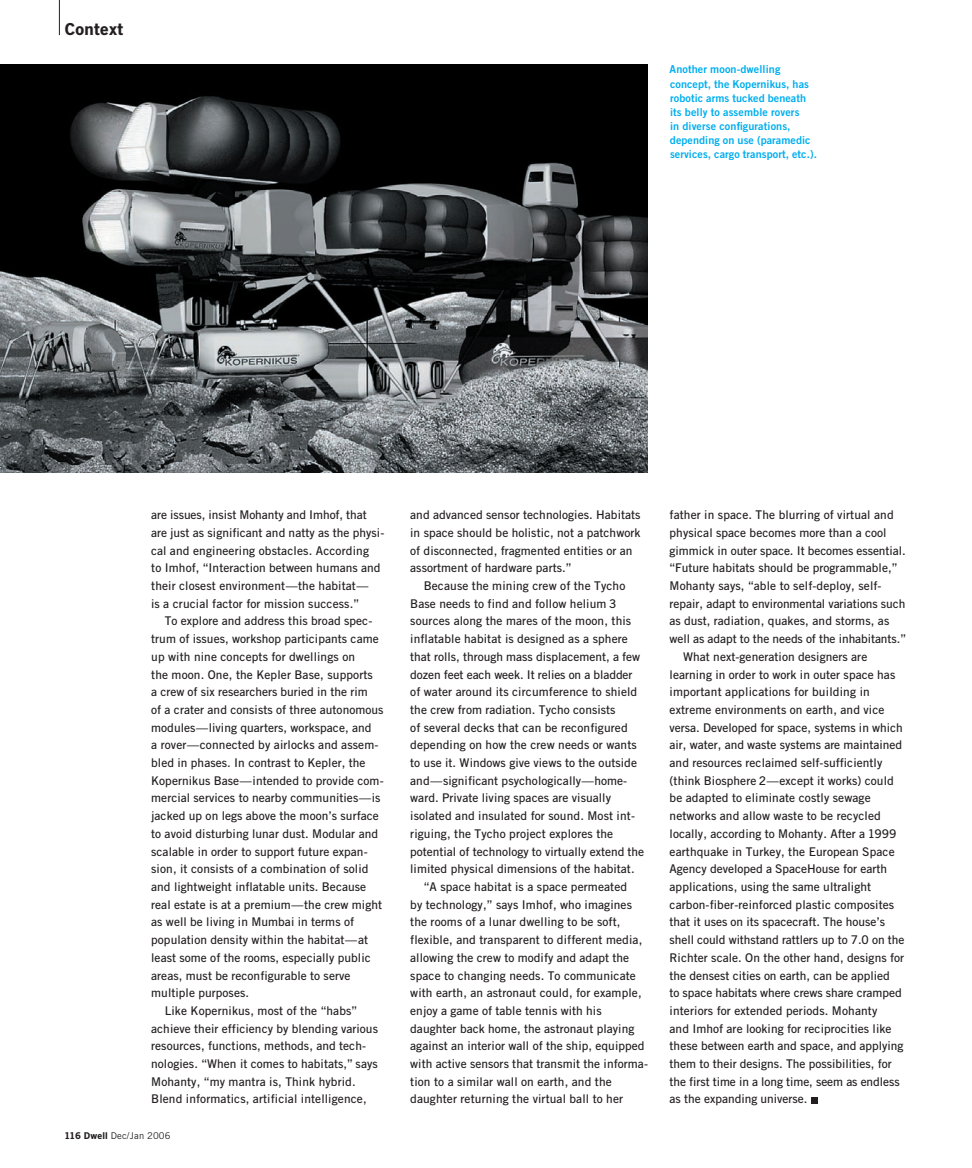
<style>
.page{position:relative;width:972px;height:1168px;background:#fff}
.page>*{position:absolute;margin:0;border:0;box-sizing:border-box;transform-origin:0 0}
.t1{font:800 16.5px "Dwell Gothic";letter-spacing:.015em;color:#231f20}
.t2{font:500 12px/17.7px "Dwell Gothic";letter-spacing:.005em;color:#231f20}
.t3{font:700 10.8px/14.1px "Dwell Gothic";letter-spacing:.005em;color:#00aeef}
.t4{font:9.3px "Dwell Gothic";letter-spacing:.02em;color:#231f20}
.s1{font-weight:800}
</style>
<div class="page">
<img style="left:0;top:65px;width:648px;height:408px">
<svg style="left:811px;top:1097px;width:6px;height:6px"></svg>
<hr style="left:59px;top:0;width:1px;height:35px;background:#231f20">
<h1 class="t1" style="left:65px;top:19px;width:60px">Context</h1>
<p class="t3" style="left:670px;top:62px;width:149px">Another moon-dwelling concept, the Kopernikus, has robotic arms tucked beneath its belly to assemble rovers<br>in diverse configurations, depending on use (paramedic services, cargo transport, etc.).</p>
<p class="t2" style="left:151px;top:506px;width:235px">are issues, insist Mohanty and Imhof, that are just as significant and natty as the physi&shy;cal and engineering obstacles. According<br>to Imhof, “Interaction between humans and their closest environment—the habitat—<br>is a crucial factor for mission success.”</p>
<p class="t2" style="left:165px;top:612px;width:209px">To explore and address this broad spec-</p>
<p class="t2" style="left:151px;top:630px;width:229px">trum of issues, workshop participants came</p>
<p class="t2" style="left:151px;top:647px;width:205px">up with nine concepts for dwellings on</p>
<p class="t2" style="left:151px;top:665px;width:223px">the moon. One, the Kepler Base, supports</p>
<p class="t2" style="left:151px;top:683px;width:218px">a crew of six researchers buried in the rim</p>
<p class="t2" style="left:151px;top:700px;width:234px">of a crater and consists of three autonomous</p>
<p class="t2" style="left:151px;top:718px;width:222px">modules—living quarters, workspace, and</p>
<p class="t2" style="left:151px;top:736px;width:229px">a rover—connected by airlocks and assem-</p>
<p class="t2" style="left:151px;top:754px;width:216px">bled in phases. In contrast to Kepler, the</p>
<p class="t2" style="left:151px;top:771px;width:234px">Kopernikus Base—intended to provide com-</p>
<p class="t2" style="left:151px;top:789px;width:231px">mercial services to nearby communities—is</p>
<p class="t2" style="left:151px;top:807px;width:229px">jacked up on legs above the moon’s surface</p>
<p class="t2" style="left:151px;top:824px;width:228px">to avoid disturbing lunar dust. Modular and</p>
<p class="t2" style="left:151px;top:842px;width:218px">scalable in order to support future expan-</p>
<p class="t2" style="left:151px;top:860px;width:219px">sion, it consists of a combination of solid</p>
<p class="t2" style="left:151px;top:877px;width:217px">and lightweight inflatable units. Because</p>
<p class="t2" style="left:151px;top:895px;width:232px">real estate is at a premium—the crew might</p>
<p class="t2" style="left:151px;top:913px;width:204px">as well be living in Mumbai in terms of</p>
<p class="t2" style="left:151px;top:931px;width:218px">population density within the habitat—at</p>
<p class="t2" style="left:151px;top:948px;width:221px">least some of the rooms, especially public</p>
<p class="t2" style="left:151px;top:966px;width:201px">areas, must be reconfigurable to serve</p>
<p class="t2" style="left:151px;top:984px;width:99px">multiple purposes.</p>
<p class="t2" style="left:165px;top:1001px;width:194px">Like Kopernikus, most of the “habs”</p>
<p class="t2" style="left:151px;top:1019px;width:228px">achieve their efficiency by blending various</p>
<p class="t2" style="left:151px;top:1037px;width:216px">resources, functions, methods, and tech-</p>
<p class="t2" style="left:151px;top:1054px;width:228px">nologies. “When it comes to habitats,” says</p>
<p class="t2" style="left:151px;top:1072px;width:206px">Mohanty, “my mantra is, Think hybrid.</p>
<p class="t2" style="left:151px;top:1090px;width:217px">Blend informatics, artificial intelligence,</p>
<p class="t4" style="left:65px;top:1130px;width:107px"><span class="s1">116 Dwell</span> Dec/Jan 2006</p>
<p class="t2" style="left:410px;top:506px;width:232px">and advanced sensor technologies. Habitats in space should be holistic, not a patchwork of disconnected, fragmented entities or an assortment of hardware parts.”</p>
<p class="t2" style="left:424px;top:577px;width:203px">Because the mining crew of the Tycho</p>
<p class="t2" style="left:410px;top:594px;width:208px">Base needs to find and follow helium 3</p>
<p class="t2" style="left:410px;top:612px;width:223px">sources along the mares of the moon, this</p>
<p class="t2" style="left:410px;top:630px;width:219px">inflatable habitat is designed as a sphere</p>
<p class="t2" style="left:410px;top:647px;width:232px">that rolls, through mass displacement, a few</p>
<p class="t2" style="left:410px;top:665px;width:224px">dozen feet each week. It relies on a bladder</p>
<p class="t2" style="left:410px;top:683px;width:229px">of water around its circumference to shield</p>
<p class="t2" style="left:410px;top:700px;width:207px">the crew from radiation. Tycho consists</p>
<p class="t2" style="left:410px;top:718px;width:219px">of several decks that can be reconfigured</p>
<p class="t2" style="left:410px;top:736px;width:228px">depending on how the crew needs or wants</p>
<p class="t2" style="left:410px;top:754px;width:228px">to use it. Windows give views to the outside</p>
<p class="t2" style="left:410px;top:771px;width:218px">and—significant psychologically—home-</p>
<p class="t2" style="left:410px;top:789px;width:202px">ward. Private living spaces are visually</p>
<p class="t2" style="left:410px;top:807px;width:226px">isolated and insulated for sound. Most int-</p>
<p class="t2" style="left:410px;top:824px;width:205px">riguing, the Tycho project explores the</p>
<p class="t2" style="left:410px;top:842px;width:236px">potential of technology to virtually extend the</p>
<p class="t2" style="left:410px;top:860px;width:226px">limited physical dimensions of the habitat.</p>
<p class="t2" style="left:424px;top:877px;width:205px">“A space habitat is a space permeated</p>
<p class="t2" style="left:410px;top:895px;width:223px">by technology,” says Imhof, who imagines</p>
<p class="t2" style="left:410px;top:913px;width:212px">the rooms of a lunar dwelling to be soft,</p>
<p class="t2" style="left:410px;top:931px;width:234px">flexible, and transparent to different media,</p>
<p class="t2" style="left:410px;top:948px;width:221px">allowing the crew to modify and adapt the</p>
<p class="t2" style="left:410px;top:966px;width:227px">space to changing needs. To communicate</p>
<p class="t2" style="left:410px;top:984px;width:233px">with earth, an astronaut could, for example,</p>
<p class="t2" style="left:410px;top:1001px;width:193px">enjoy a game of table tennis with his</p>
<p class="t2" style="left:410px;top:1019px;width:226px">daughter back home, the astronaut playing</p>
<p class="t2" style="left:410px;top:1037px;width:236px">against an interior wall of the ship, equipped</p>
<p class="t2" style="left:410px;top:1054px;width:239px">with active sensors that transmit the informa-</p>
<p class="t2" style="left:410px;top:1072px;width:203px">tion to a similar wall on earth, and the</p>
<p class="t2" style="left:410px;top:1090px;width:214px">daughter returning the virtual ball to her</p>
<p class="t2" style="left:670px;top:506px;width:226px">father in space. The blurring of virtual and</p>
<p class="t2" style="left:670px;top:523px;width:218px">physical space becomes more than a cool</p>
<p class="t2" style="left:670px;top:541px;width:238px">gimmick in outer space. It becomes essential.</p>
<p class="t2" style="left:670px;top:559px;width:229px">“Future habitats should be programmable,”</p>
<p class="t2" style="left:670px;top:577px;width:214px">Mohanty says, “able to self-deploy, self-</p>
<p class="t2" style="left:670px;top:594px;width:237px">repair, adapt to environmental variations such</p>
<p class="t2" style="left:670px;top:612px;width:221px">as dust, radiation, quakes, and storms, as</p>
<p class="t2" style="left:670px;top:630px;width:238px">well as adapt to the needs of the inhabitants.”</p>
<p class="t2" style="left:683px;top:647px;width:186px">What next-generation designers are</p>
<p class="t2" style="left:670px;top:665px;width:227px">learning in order to work in outer space has</p>
<p class="t2" style="left:670px;top:683px;width:202px">important applications for building in</p>
<p class="t2" style="left:670px;top:700px;width:216px">extreme environments on earth, and vice</p>
<p class="t2" style="left:670px;top:718px;width:235px">versa. Developed for space, systems in which</p>
<p class="t2" style="left:670px;top:736px;width:234px">air, water, and waste systems are maintained</p>
<p class="t2" style="left:670px;top:754px;width:214px">and resources reclaimed self-sufficiently</p>
<p class="t2" style="left:670px;top:771px;width:226px">(think Biosphere 2—except it works) could</p>
<p class="t2" style="left:670px;top:789px;width:203px">be adapted to eliminate costly sewage</p>
<p class="t2" style="left:670px;top:807px;width:213px">networks and allow waste to be recycled</p>
<p class="t2" style="left:670px;top:824px;width:229px">locally, according to Mohanty. After a 1999</p>
<p class="t2" style="left:670px;top:842px;width:227px">earthquake in Turkey, the European Space</p>
<p class="t2" style="left:670px;top:860px;width:219px">Agency developed a SpaceHouse for earth</p>
<p class="t2" style="left:670px;top:877px;width:203px">applications, using the same ultralight</p>
<p class="t2" style="left:670px;top:895px;width:226px">carbon-fiber-reinforced plastic composites</p>
<p class="t2" style="left:670px;top:913px;width:217px">that it uses on its spacecraft. The house’s</p>
<p class="t2" style="left:670px;top:931px;width:236px">shell could withstand rattlers up to 7.0 on the</p>
<p class="t2" style="left:670px;top:948px;width:236px">Richter scale. On the other hand, designs for</p>
<p class="t2" style="left:670px;top:966px;width:222px">the densest cities on earth, can be applied</p>
<p class="t2" style="left:670px;top:984px;width:234px">to space habitats where crews share cramped</p>
<p class="t2" style="left:670px;top:1001px;width:209px">interiors for extended periods. Mohanty</p>
<p class="t2" style="left:670px;top:1019px;width:223px">and Imhof are looking for reciprocities like</p>
<p class="t2" style="left:670px;top:1037px;width:236px">these between earth and space, and applying</p>
<p class="t2" style="left:670px;top:1054px;width:224px">them to their designs. The possibilities, for</p>
<p class="t2" style="left:670px;top:1072px;width:232px">the first time in a long time, seem as endless</p>
<p class="t2" style="left:670px;top:1090px;width:140px">as the expanding universe.</p>
</div>
